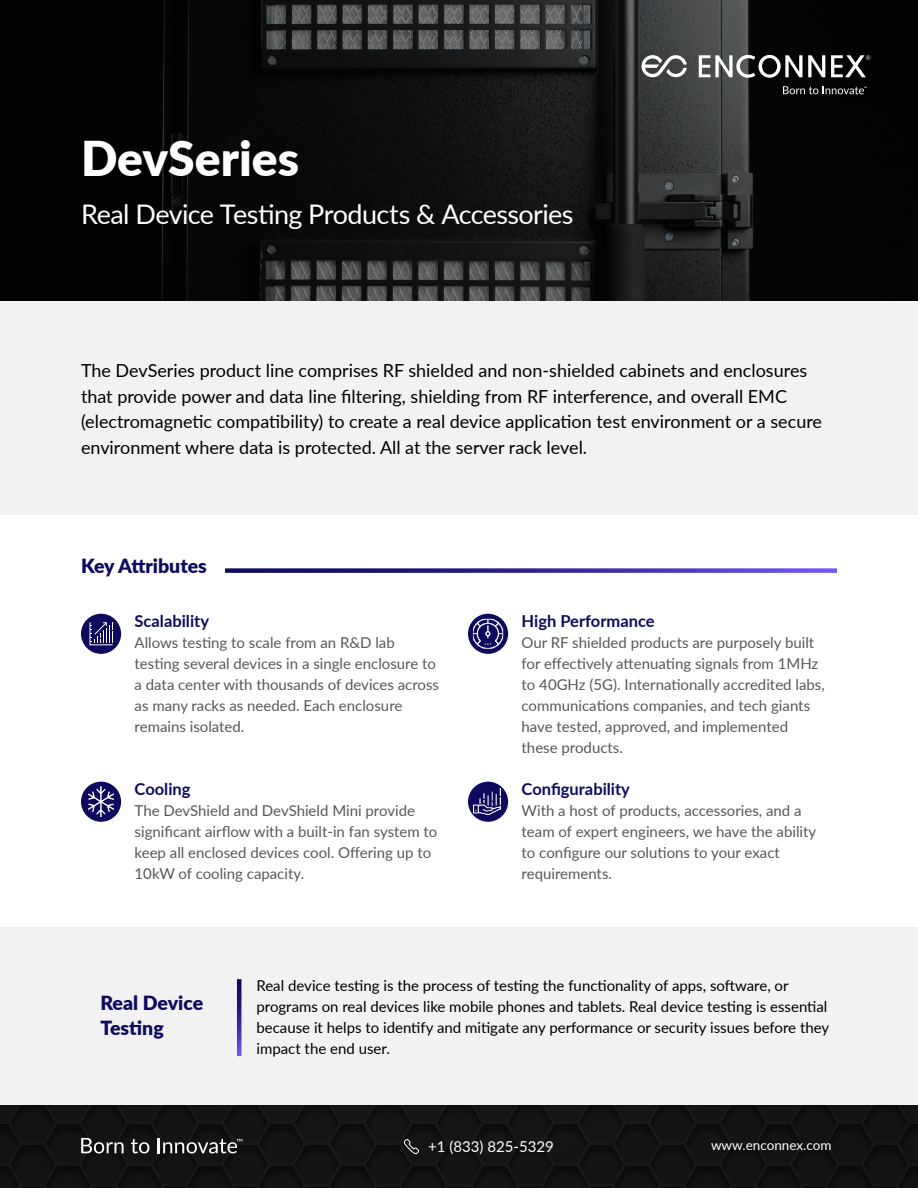
<style>
.page{position:relative;width:918px;height:1188px;background:#fff}
.page>*{position:absolute;margin:0;border:0;box-sizing:border-box;transform-origin:0 0}
.t1{font:900 48px "Lato";color:#fff}
.t2{font:27px "Lato";letter-spacing:-.025em;color:#fff}
.t3{font:900 19.5px/25.5px "Lato";color:#0e0b5f}
.t4{font:18px/25.5px "Lato";color:#000}
.t5{font:700 16.5px "Lato";color:#0e0b5f}
.t6{font:15px/21px "Lato";color:#585858}
.t7{font:15px/21px "Lato";color:#000}
.t8{font:15px "Lato";color:#fff}
.t9{font:13.5px "Lato";color:#fff}
</style>
<div class="page">
<div style="left:0;top:300px;width:918px;height:215px;background:#f2f2f3"></div>
<img style="left:0;top:0;width:918px;height:300px">
<div style="left:0;top:927px;width:918px;height:179px;background:#f2f2f3"></div>
<svg style="left:468px;top:614px;width:40px;height:40px"></svg>
<img style="left:473px;top:619px;width:30px;height:30px">
<div style="left:81px;top:782px;width:40px;height:40px;background:#0e0b5f;border-radius:50%"></div>
<img style="left:88px;top:787px;width:26px;height:29px">
<div style="left:468px;top:782px;width:40px;height:40px;background:#0e0b5f;border-radius:50%"></div>
<img style="left:474px;top:788px;width:26px;height:26px">
<svg style="left:225px;top:568px;width:612px;height:5px;background:#473da2"></svg>
<svg style="left:237px;top:979px;width:4px;height:77px"></svg>
<svg style="left:642px;top:55px;width:45px;height:22px"></svg>
<svg style="left:699px;top:55px;width:126px;height:23px"></svg>
<svg style="left:831px;top:55px;width:40px;height:22px"></svg>
<svg style="left:783px;top:86px;width:84px;height:8px"></svg>
<div style="left:81px;top:614px;width:40px;height:40px;background:#0e0b5f;border-radius:50%"></div>
<svg style="left:90px;top:622px;width:23px;height:23px"></svg>
<div style="left:0;top:1106px;width:918px;height:82px;background:#131313"></div>
<svg style="left:81px;top:1138px;width:43px;height:15px"></svg>
<svg style="left:131px;top:1139px;width:19px;height:14px"></svg>
<svg style="left:158px;top:1138px;width:84px;height:15px"></svg>
<svg style="left:403px;top:1138px;width:17px;height:17px"></svg>
<h1 class="t1" style="left:81px;top:123px;width:220px">DevSeries</h1>
<h2 class="t2" style="left:81px;top:195px;width:494px">Real Device Testing Products &amp; Accessories</h2>
<p class="t4" style="left:81px;top:357px;width:743px">The DevSeries product line comprises RF shielded and non-shielded cabinets and enclosures that provide power and data line filtering, shielding from RF interference, and overall EMC (electromagnetic compatibility) to create a real device application test environment or a secure environment where data is protected. All at the server rack level.</p>
<h3 class="t3" style="left:81px;top:552px;width:127px">Key Attributes</h3>
<p class="t5" style="left:135px;top:609px;width:76px">Scalability</p>
<p class="t6" style="left:135px;top:631px;width:306px">Allows testing to scale from an R&amp;D lab testing several devices in a single enclosure to a data center with thousands of devices across as many racks as needed. Each enclosure remains isolated.</p>
<p class="t5" style="left:135px;top:777px;width:57px">Cooling</p>
<p class="t6" style="left:135px;top:799px;width:304px">The DevShield and DevShield Mini provide significant airflow with a built-in fan system to keep all enclosed devices cool. Offering up to 10kW of cooling capacity.</p>
<p class="t5" style="left:522px;top:609px;width:135px">High Performance</p>
<p class="t6" style="left:522px;top:631px;width:305px">Our RF shielded products are purposely built for effectively attenuating signals from 1MHz to 40GHz (5G). Internationally accredited labs, communications companies, and tech giants have tested, approved, and implemented these products.</p>
<p class="t5" style="left:522px;top:777px;width:110px">Configurability</p>
<p class="t6" style="left:522px;top:799px;width:296px">With a host of products, accessories, and a team of expert engineers, we have the ability to configure our solutions to your exact requirements.</p>
<h3 class="t3" style="left:100px;top:989px;width:104px">Real Device<br>Testing</h3>
<p class="t7" style="left:256px;top:975px;width:574px">Real device testing is the process of testing the functionality of apps, software, or programs on real devices like mobile phones and tablets. Real device testing is essential because it helps to identify and mitigate any performance or security issues before they impact the end user.</p>
<p class="t8" style="left:428px;top:1136px;width:127px">+1 (833) 825-5329</p>
<p class="t9" style="left:711px;top:1135px;width:122px">www.enconnex.com</p>
</div>
